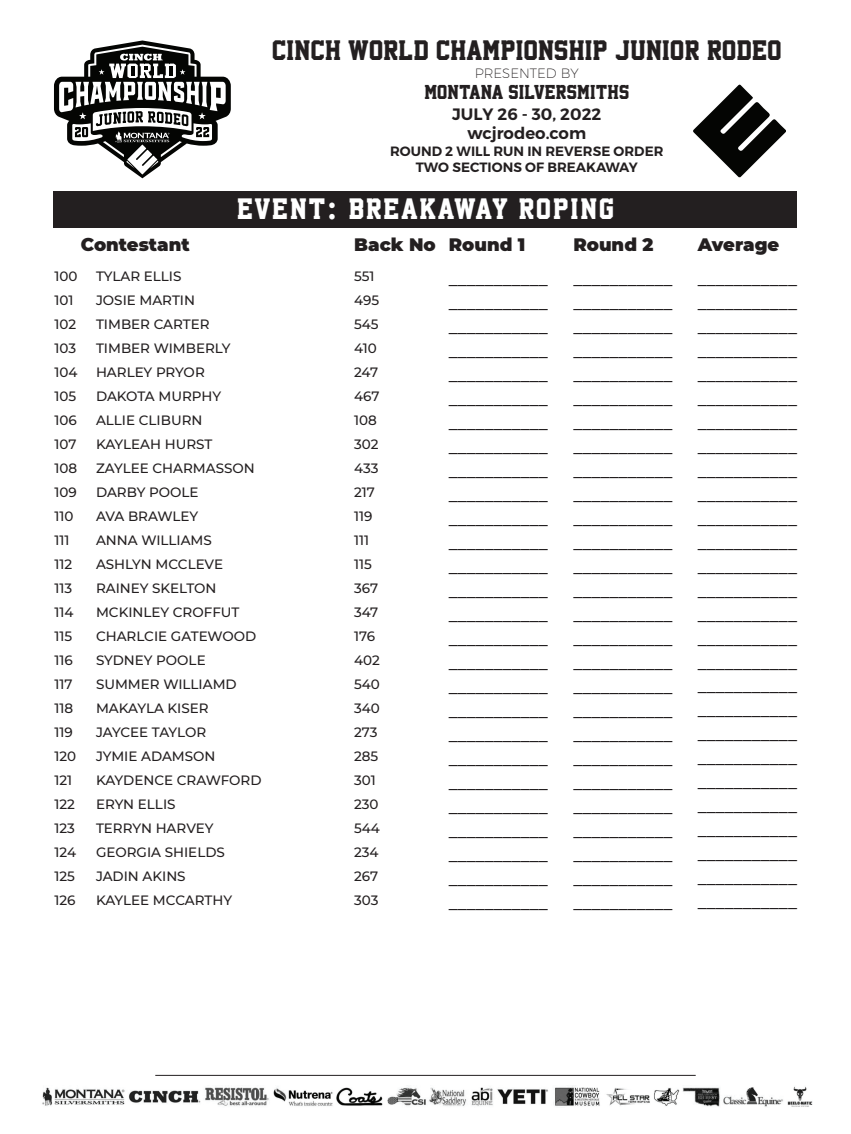
<style>
.page{position:relative;width:851px;height:1134px;background:#fff}
.page>*{position:absolute;margin:0;border:0;box-sizing:border-box;transform-origin:0 0}
.t1{font:33px "Collegium";color:#fff}
.t2{font:31.5px "Collegium";letter-spacing:-.05em;color:#231f20}
.t3{font:22.5px "Collegium";letter-spacing:-.05em;color:#231f20}
.t4{font:500 18px/24px "Montserrat";color:#231f20;text-align:justify}
.t5{font:900 18px "Montserrat";color:#231f20}
.t6{font:600 16.5px/19.8px "Montserrat";color:#231f20;text-align:center}
.t7{font:500 13.5px/24px "Montserrat";color:#231f20}
.t8{font:600 13.5px/16.2px "Montserrat";color:#231f20;text-align:center}
.t9{font:200 13.5px "Montserrat";color:#231f20}
</style>
<div class="page">
<img style="left:42px;top:1086px;width:770px;height:21px">
<hr style="left:155px;top:1075px;width:540px;height:1px;background:#231f20">
<svg style="left:54px;top:41px;width:177px;height:137px"></svg>
<div style="left:54px;top:191px;width:743px;height:37px;background:#231f20"></div>
<svg style="left:693px;top:84px;width:93px;height:94px"></svg>
<h2 class="t2" style="left:271px;top:31px;width:512px">CINCH WORLD CHAMPIONSHIP JUNIOR RODEO</h2>
<p class="t3" style="left:423px;top:78px;width:208px">MONTANA SILVERSMITHS</p>
<p class="t9" style="left:475px;top:65px;width:105px">PRESENTED BY</p>
<p class="t6" style="left:452px;top:104px;width:151px">JULY 26 - 30, 2022 wcjrodeo.com</p>
<p class="t8" style="left:390px;top:143px;width:275px">ROUND 2 WILL RUN IN REVERSE ORDER<br>TWO SECTIONS OF BREAKAWAY</p>
<h1 class="t1" style="left:236px;top:188px;width:380px">EVENT: BREAKAWAY ROPING</h1>
<p class="t5" style="left:81px;top:231px;width:110px">Contestant</p>
<p class="t5" style="left:354px;top:231px;width:173px">Back No Round 1</p>
<p class="t5" style="left:573px;top:231px;width:82px">Round 2</p>
<p class="t5" style="left:698px;top:231px;width:83px">Average</p>
<p class="t7" style="left:54px;top:263px;width:25px">100<br>101<br>102<br>103<br>104<br>105<br>106<br>107<br>108<br>109<br>110<br>111<br>112<br>113<br>114<br>115<br>116<br>117<br>118<br>119<br>120<br>121<br>122<br>123<br>124<br>125<br>126</p>
<p class="t7" style="left:96px;top:263px;width:167px">TYLAR ELLIS<br>JOSIE MARTIN<br>TIMBER CARTER<br>TIMBER WIMBERLY<br>HARLEY PRYOR<br>DAKOTA MURPHY<br>ALLIE CLIBURN<br>KAYLEAH HURST<br>ZAYLEE CHARMASSON<br>DARBY POOLE<br>AVA BRAWLEY<br>ANNA WILLIAMS<br>ASHLYN MCCLEVE<br>RAINEY SKELTON<br>MCKINLEY CROFFUT<br>CHARLCIE GATEWOOD<br>SYDNEY POOLE<br>SUMMER WILLIAMD<br>MAKAYLA KISER<br>JAYCEE TAYLOR<br>JYMIE ADAMSON<br>KAYDENCE CRAWFORD<br>ERYN ELLIS<br>TERRYN HARVEY<br>GEORGIA SHIELDS<br>JADIN AKINS<br>KAYLEE MCCARTHY</p>
<p class="t7" style="left:354px;top:263px;width:27px">551<br>495<br>545<br>410<br>247<br>467<br>108<br>302<br>433<br>217<br>119<br>111<br>115<br>367<br>347<br>176<br>402<br>540<br>340<br>273<br>285<br>301<br>230<br>544<br>234<br>267<br>303</p>
<p class="t4" style="left:449px;top:266px;width:100px">___________ ___________ ___________ ___________ ___________ ___________ ___________ ___________ ___________ ___________ ___________ ___________ ___________ ___________ ___________ ___________ ___________ ___________ ___________ ___________ ___________ ___________ ___________ ___________ ___________ ___________ ___________</p>
<p class="t4" style="left:573px;top:266px;width:100px">___________ ___________ ___________ ___________ ___________ ___________ ___________ ___________ ___________ ___________ ___________ ___________ ___________ ___________ ___________ ___________ ___________ ___________ ___________ ___________ ___________ ___________ ___________ ___________ ___________ ___________ ___________</p>
<p class="t4" style="left:698px;top:265px;width:100px">___________ ___________ ___________ ___________ ___________ ___________ ___________ ___________ ___________ ___________ ___________ ___________ ___________ ___________ ___________ ___________ ___________ ___________ ___________ ___________ ___________ ___________ ___________ ___________ ___________ ___________ ___________</p>
</div>
